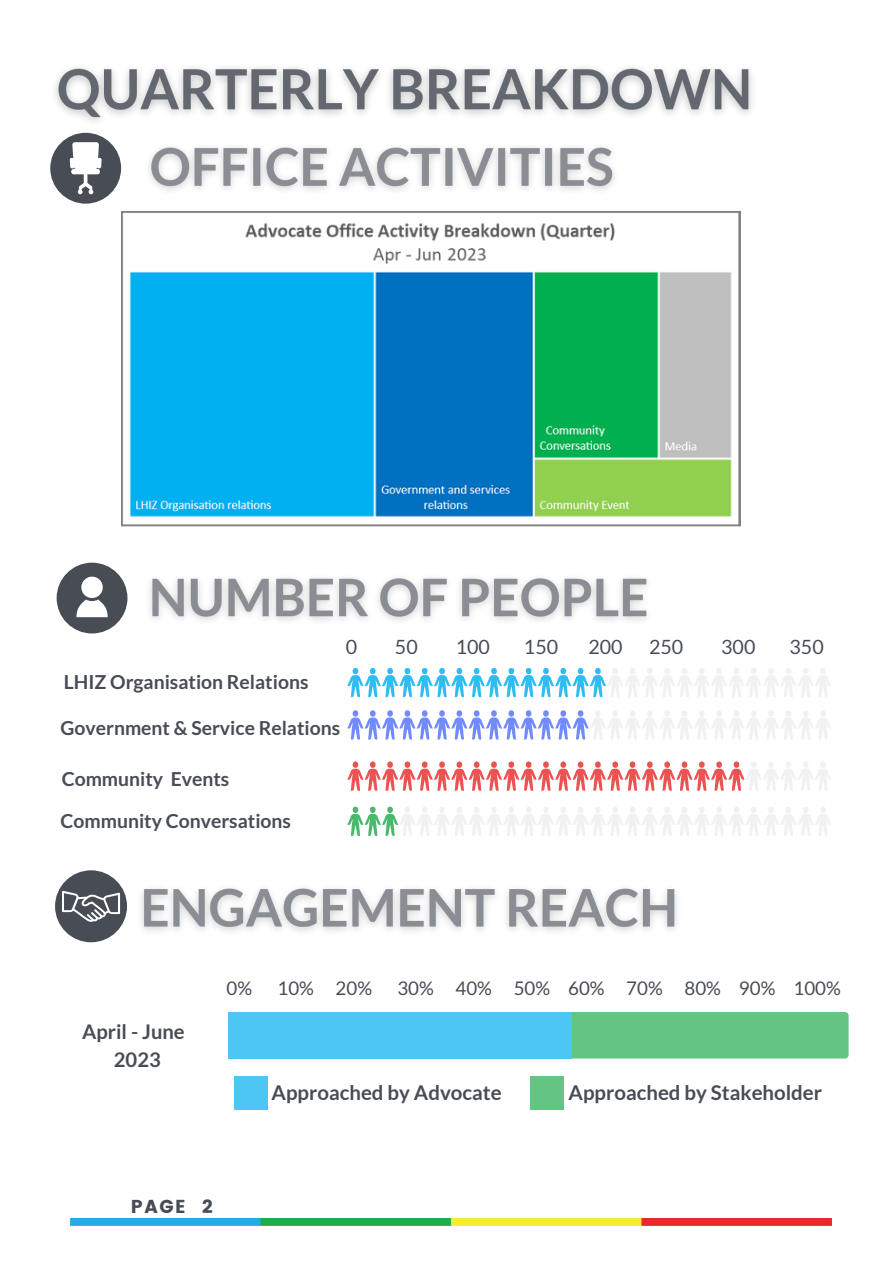
<style>
.page{position:relative;width:893px;height:1264px;background:#fff}
.page>*{position:absolute;margin:0;border:0;box-sizing:border-box;transform-origin:0 0}
.t1{font:700 20.4px "Lato";color:#474c55}
.t2{font:700 20.25px/28px "Lato";color:#474c55;text-align:center}
.t3{font:19.65px "Lato";color:#474c55}
.t4{font:700 19.35px "Lato";color:#474c55}
.t5{font:18.75px "Lato";color:#474c55}
.t6{font:18.75px "Poppins";color:#474c55}
</style>
<div class="page">
<svg style="left:50px;top:138px;width:71px;height:66px"></svg>
<svg style="left:57px;top:562px;width:70px;height:71px"></svg>
<svg style="left:347px;top:668px;width:86px;height:29px"></svg>
<svg style="left:608px;top:668px;width:84px;height:29px"></svg>
<svg style="left:55px;top:870px;width:72px;height:72px"></svg>
<div style="left:571px;top:1012px;width:277px;height:46px;background:#64c483"></div>
<div style="left:228px;top:1011px;width:343px;height:47px;background:#4ec6f3"></div>
<div style="left:234px;top:1075px;width:34px;height:34px;background:#4ec6f3"></div>
<div style="left:529px;top:1075px;width:34px;height:34px;background:#64c483"></div>
<img style="left:71px;top:1218px;width:760px;height:7px">
<svg style="left:347px;top:761px;width:86px;height:29px"></svg>
<svg style="left:746px;top:762px;width:85px;height:28px"></svg>
<svg style="left:347px;top:710px;width:86px;height:29px"></svg>
<svg style="left:590px;top:710px;width:85px;height:29px"></svg>
<svg style="left:347px;top:806px;width:137px;height:30px"></svg>
<img style="left:121px;top:211px;width:619px;height:315px">
<img style="left:138px;top:147px;width:488px;height:65px">
<img style="left:149px;top:578px;width:498px;height:43px">
<img style="left:141px;top:888px;width:536px;height:44px">
<img style="left:55px;top:67px;width:698px;height:71px">
<p class="t3" style="left:345px;top:634px;width:13px">0</p>
<p class="t3" style="left:395px;top:634px;width:24px">50</p>
<p class="t3" style="left:455px;top:634px;width:36px">100</p>
<p class="t3" style="left:524px;top:634px;width:36px">150</p>
<p class="t3" style="left:588px;top:634px;width:36px">200</p>
<p class="t3" style="left:649px;top:634px;width:36px">250</p>
<p class="t3" style="left:721px;top:634px;width:36px">300</p>
<p class="t3" style="left:789px;top:634px;width:36px">350</p>
<p class="t4" style="left:64px;top:670px;width:246px">LHIZ Organisation Relations</p>
<p class="t4" style="left:61px;top:716px;width:281px">Government &amp; Service Relations</p>
<p class="t4" style="left:62px;top:766px;width:169px">Community Events</p>
<p class="t4" style="left:61px;top:809px;width:232px">Community Conversations</p>
<p class="t2" style="left:82px;top:1016px;width:104px">April - June<br>2023</p>
<p class="t5" style="left:226px;top:976px;width:27px">0%</p>
<p class="t5" style="left:277px;top:976px;width:96px">10% 20%</p>
<p class="t5" style="left:397px;top:976px;width:445px">30% 40% 50% 60% 70% 80% 90% 100%</p>
<p class="t1" style="left:271px;top:1079px;width:231px">Approached by Advocate</p>
<p class="t1" style="left:568px;top:1079px;width:255px">Approached by Stakeholder</p>
<p class="t6" style="left:131px;top:1195px;width:84px">PAGE 2</p>
</div>
